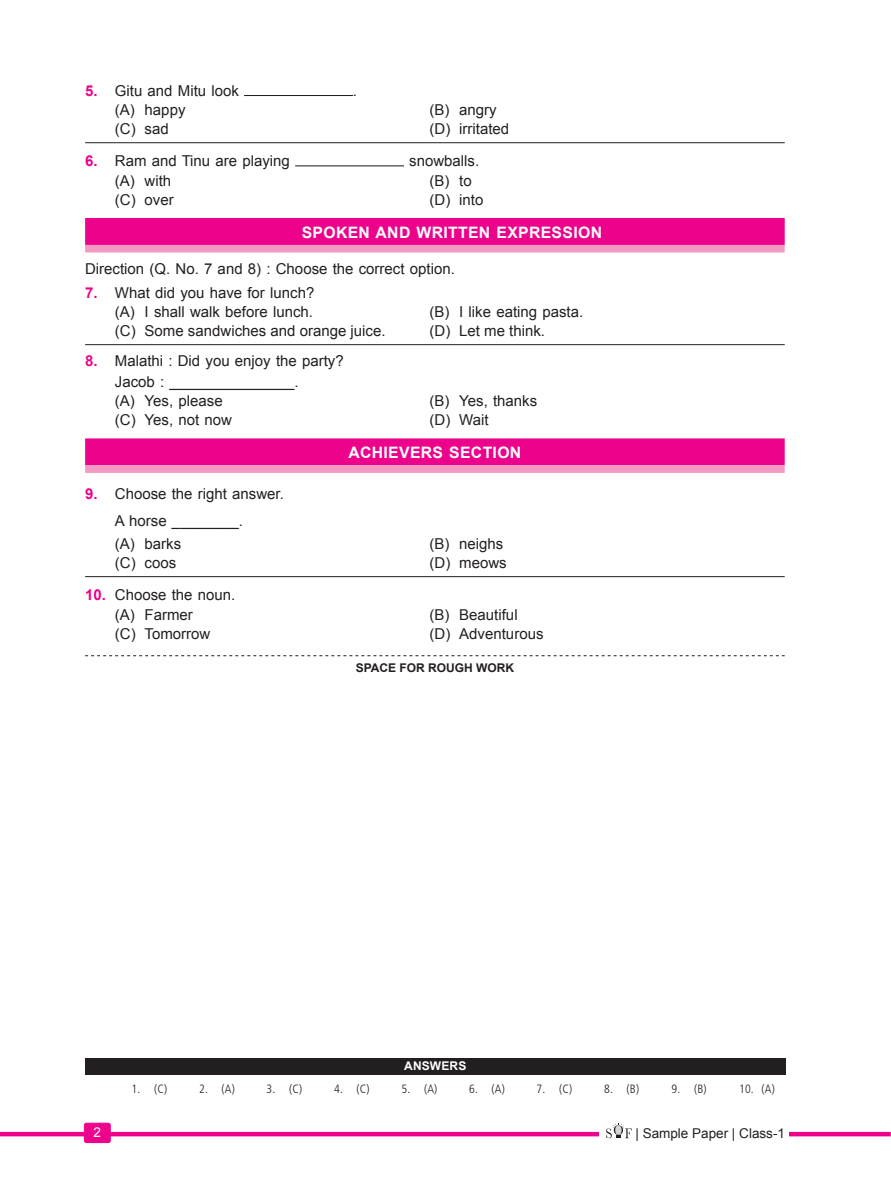
<style>
.page{position:relative;width:891px;height:1188px;background:#fff}
.page>*{position:absolute;margin:0;border:0;box-sizing:border-box;transform-origin:0 0}
.Headd{font:700 15.75px "Arial";letter-spacing:.02em;color:#fff}
.Queation{font:15px "Arial";color:#231f20}
._4-Option_without_li{font:15px "Arial";color:#231f20}
._4-Option_line{font:15px "Arial";color:#231f20}
.t1{font:13.5px "Arial";color:#231f20}
.t2{font:13.5px "Arial";color:#fff}
.Answer_keys{font:300 condensed 12px "Frutiger";color:#231f20}
.t3{font:700 12px "Arial";color:#231f20}
.t4{font:700 12px "Arial";letter-spacing:.01em;color:#fff}
.s1{font-weight:700;color:#ed028c}
</style>
<div class="page">
<hr style="left:0;top:1132px;width:891px;height:4px;background:#ed028c">
<div style="left:600px;top:1126px;width:189px;height:17px;background:#fff"></div>
<svg style="left:606px;top:1123px;width:26px;height:15px"></svg>
<div style="left:84px;top:1123px;width:26px;height:20px;background:#ed028c;border-radius:2px"></div>
<div style="left:84px;top:1123px;width:27px;height:20px;border:1px solid #ed028c;border-radius:2px"></div>
<div style="left:85px;top:1058px;width:701px;height:16px;background:#231f20"></div>
<hr style="left:85px;top:142px;width:700px;height:1px;background:#231f20">
<div style="left:85px;top:218px;width:700px;height:27px;background:#ed028c"></div>
<div style="left:85px;top:245px;width:700px;height:7px;background:#f499c2"></div>
<hr style="left:85px;top:344px;width:700px;height:1px;background:#231f20">
<div style="left:85px;top:438px;width:700px;height:27px;background:#ed028c"></div>
<div style="left:85px;top:465px;width:700px;height:8px;background:#f499c2"></div>
<hr style="left:85px;top:576px;width:700px;height:1px;background:#231f20">
<hr style="left:244px;top:95px;width:109px;height:1px;background:#231f20">
<hr style="left:295px;top:165px;width:109px;height:1px;background:#231f20">
<svg style="left:85px;top:655px;width:700px;height:1px"></svg>
<p class="Queation" style="left:85px;top:81px;width:155px"><span class="s1">5.</span> Gitu and Mitu look</p>
<p class="Queation" style="left:353px;top:81px;width:6px">.</p>
<p class="_4-Option_without_li" style="left:115px;top:100px;width:72px">(A) happy</p>
<p class="_4-Option_without_li" style="left:430px;top:100px;width:69px">(B) angry</p>
<p class="_4-Option_line" style="left:115px;top:119px;width:55px">(C) sad</p>
<p class="_4-Option_line" style="left:430px;top:119px;width:81px">(D) irritated</p>
<p class="Queation" style="left:85px;top:151px;width:206px"><span class="s1">6.</span> Ram and Tinu are playing</p>
<p class="Queation" style="left:409px;top:151px;width:72px">snowballs.</p>
<p class="_4-Option_without_li" style="left:115px;top:171px;width:58px">(A) with</p>
<p class="_4-Option_without_li" style="left:430px;top:171px;width:44px">(B) to</p>
<p class="_4-Option_without_li" style="left:115px;top:190px;width:60px">(C) over</p>
<p class="_4-Option_without_li" style="left:430px;top:190px;width:55px">(D) into</p>
<p class="Headd" style="left:302px;top:222px;width:302px">SPOKEN AND WRITTEN EXPRESSION</p>
<p class="Queation" style="left:85px;top:259px;width:371px">Direction (Q. No. 7 and 8) : Choose the correct option.</p>
<p class="Queation" style="left:85px;top:283px;width:231px"><span class="s1">7.</span> What did you have for lunch?</p>
<p class="_4-Option_without_li" style="left:115px;top:302px;width:200px">(A) I shall walk before lunch.</p>
<p class="_4-Option_without_li" style="left:430px;top:302px;width:155px">(B) I like eating pasta.</p>
<p class="_4-Option_line" style="left:115px;top:321px;width:272px">(C) Some sandwiches and orange juice.</p>
<p class="_4-Option_line" style="left:430px;top:321px;width:117px">(D) Let me think.</p>
<p class="Queation" style="left:85px;top:351px;width:260px"><span class="s1">8.</span> Malathi : Did you enjoy the party?</p>
<p class="Queation" style="left:115px;top:372px;width:185px">Jacob : _______________.</p>
<p class="_4-Option_without_li" style="left:115px;top:391px;width:109px">(A) Yes, please</p>
<p class="_4-Option_without_li" style="left:430px;top:391px;width:109px">(B) Yes, thanks</p>
<p class="_4-Option_without_li" style="left:115px;top:410px;width:119px">(C) Yes, not now</p>
<p class="_4-Option_without_li" style="left:430px;top:410px;width:61px">(D) Wait</p>
<p class="Headd" style="left:348px;top:442px;width:174px">ACHIEVERS SECTION</p>
<p class="Queation" style="left:85px;top:484px;width:200px"><span class="s1">9.</span> Choose the right answer.</p>
<p class="Queation" style="left:115px;top:511px;width:129px">A horse ________.</p>
<p class="_4-Option_without_li" style="left:115px;top:534px;width:68px">(A) barks</p>
<p class="_4-Option_without_li" style="left:430px;top:534px;width:75px">(B) neighs</p>
<p class="_4-Option_line" style="left:115px;top:553px;width:63px">(C) coos</p>
<p class="_4-Option_line" style="left:430px;top:553px;width:79px">(D) meows</p>
<p class="Queation" style="left:85px;top:585px;width:152px"><span class="s1">10.</span> Choose the noun.</p>
<p class="_4-Option_without_li" style="left:115px;top:604px;width:80px">(A) Farmer</p>
<p class="_4-Option_without_li" style="left:430px;top:604px;width:90px">(B) Beautiful</p>
<p class="_4-Option_without_li" style="left:115px;top:624px;width:97px">(C) Tomorrow</p>
<p class="_4-Option_without_li" style="left:430px;top:624px;width:115px">(D) Adventurous</p>
<p class="t3" style="left:356px;top:660px;width:160px">SPACE FOR ROUGH WORK</p>
<p class="t4" style="left:404px;top:1058px;width:64px">ANSWERS</p>
<p class="Answer_keys" style="left:132px;top:1082px;width:37px">1. (C)</p>
<p class="Answer_keys" style="left:199px;top:1082px;width:37px">2. (A)</p>
<p class="Answer_keys" style="left:267px;top:1082px;width:37px">3. (C)</p>
<p class="Answer_keys" style="left:334px;top:1082px;width:37px">4. (C)</p>
<p class="Answer_keys" style="left:402px;top:1082px;width:37px">5. (A)</p>
<p class="Answer_keys" style="left:469px;top:1082px;width:37px">6. (A)</p>
<p class="Answer_keys" style="left:537px;top:1082px;width:37px">7. (C)</p>
<p class="Answer_keys" style="left:604px;top:1082px;width:37px">8. (B)</p>
<p class="Answer_keys" style="left:672px;top:1082px;width:37px">9. (B)</p>
<p class="Answer_keys" style="left:739px;top:1082px;width:37px">10. (A)</p>
<p class="t2" style="left:94px;top:1123px;width:9px">2</p>
<p class="t1" style="left:635px;top:1125px;width:151px">| Sample Paper | Class-1</p>
</div>
